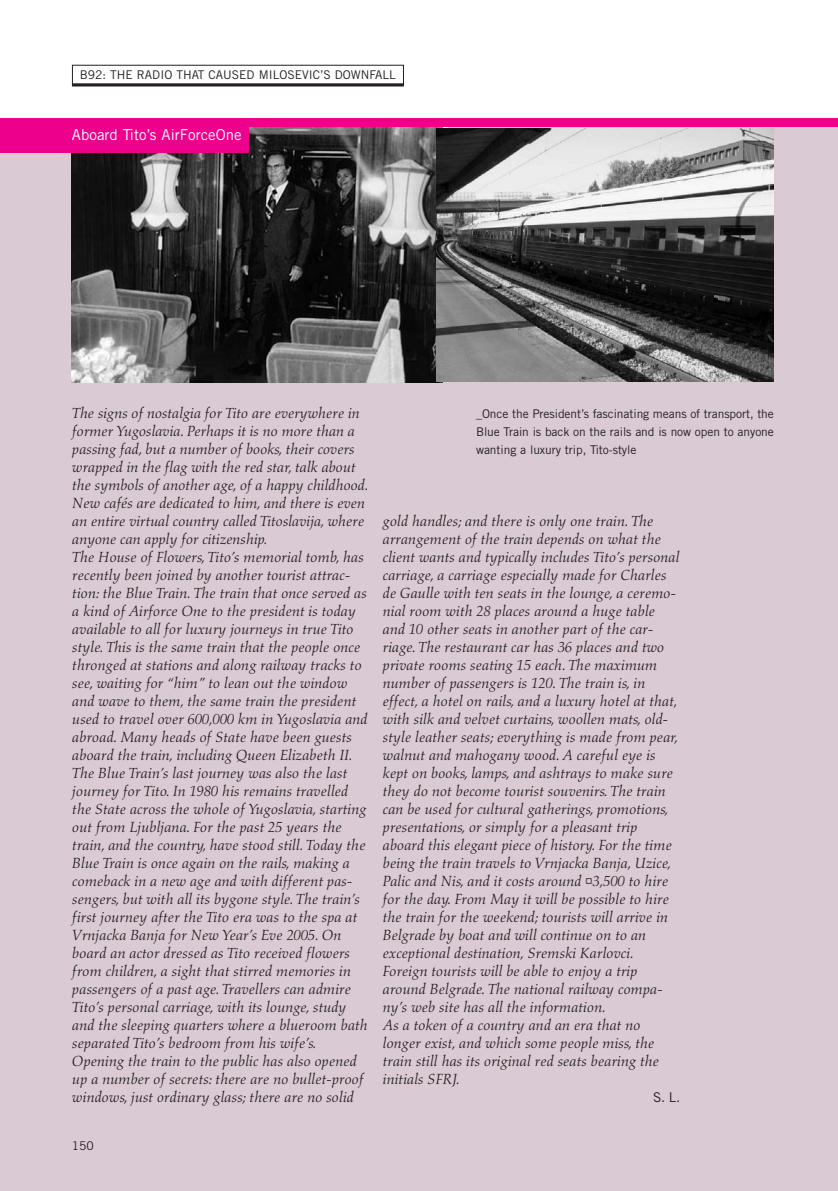
<style>
.page{position:relative;width:838px;height:1191px;background:#fff}
.page>*{position:absolute;margin:0;border:0;box-sizing:border-box;transform-origin:0 0}
.t1{font:italic 15px/18px "Aldus";letter-spacing:-.02em;color:#231f20}
.t2{font:15px "Trade Gothic";color:#fff}
.t3{font:13.5px "Trade Gothic";color:#231f20}
.t4{font:12px/18px "Trade Gothic";letter-spacing:-.005em;color:#231f20;text-align:justify}
</style>
<div class="page">
<div style="left:0;top:121px;width:837px;height:1069px;background:#dacad3"></div>
<img style="left:72px;top:127px;width:370px;height:255px">
<img style="left:436px;top:128px;width:338px;height:254px">
<div style="left:72px;top:65px;width:332px;height:21px;border:1px solid #231f20"></div>
<hr style="left:72px;top:83px;width:332px;height:3px;background:#231f20">
<div style="left:0;top:118px;width:837px;height:9px;background:#ec008c"></div>
<div style="left:0;top:121px;width:248px;height:32px;background:#ec008c"></div>
<p class="t4" style="left:80px;top:67px;width:317px">B92: THE RADIO THAT CAUSED MILOSEVIC’S DOWNFALL</p>
<p class="t2" style="left:72px;top:130px;width:171px">Aboard Tito’s AirForceOne</p>
<p class="t1" style="left:72px;top:405px;width:298px">The signs of nostalgia for Tito are everywhere in former Yugoslavia. Perhaps it is no more than a passing fad, but a number of books, their covers wrapped in the flag with the red star, talk about the symbols of another age, of a happy childhood.<br>New cafés are dedicated to him, and there is even an entire virtual country called Titoslavija, where anyone can apply for citizenship.<br>The House of Flowers, Tito’s memorial tomb, has recently been joined by another tourist attrac&shy;tion: the Blue Train. The train that once served as a kind of Airforce One to the president is today available to all for luxury journeys in true Tito style. This is the same train that the people once thronged at stations and along railway tracks to see, waiting for “him” to lean out the window and wave to them, the same train the president used to travel over 600,000 km in Yugoslavia and abroad. Many heads of State have been guests aboard the train, including Queen Elizabeth II.<br>The Blue Train’s last journey was also the last journey for Tito. In 1980 his remains travelled the State across the whole of Yugoslavia, starting out from Ljubljana. For the past 25 years the train, and the country, have stood still. Today the Blue Train is once again on the rails, making a comeback in a new age and with different pas&shy;sengers, but with all its bygone style. The train’s first journey after the Tito era was to the spa at Vrnjacka Banja for New Year’s Eve 2005. On board an actor dressed as Tito received flowers from children, a sight that stirred memories in passengers of a past age. Travellers can admire Tito’s personal carriage, with its lounge, study and the sleeping quarters where a blueroom bath separated Tito’s bedroom from his wife’s.<br>Opening the train to the public has also opened up a number of secrets: there are no bullet-proof windows, just ordinary glass; there are no solid</p>
<p class="t4" style="left:476px;top:405px;width:299px">_Once the President’s fascinating means of transport, the Blue Train is back on the rails and is now open to anyone wanting a luxury trip, Tito-style</p>
<p class="t1" style="left:382px;top:513px;width:298px">gold handles; and there is only one train. The arrangement of the train depends on what the client wants and typically includes Tito’s personal carriage, a carriage especially made for Charles de Gaulle with ten seats in the lounge, a ceremo&shy;nial room with 28 places around a huge table and 10 other seats in another part of the car&shy;riage. The restaurant car has 36 places and two private rooms seating 15 each. The maximum number of passengers is 120. The train is, in effect, a hotel on rails, and a luxury hotel at that, with silk and velvet curtains, woollen mats, old&shy;style leather seats; everything is made from pear, walnut and mahogany wood. A careful eye is kept on books, lamps, and ashtrays to make sure they do not become tourist souvenirs. The train can be used for cultural gatherings, promotions, presentations, or simply for a pleasant trip aboard this elegant piece of history. For the time being the train travels to Vrnjacka Banja, Uzice, Palic and Nis, and it costs around ¤3,500 to hire for the day. From May it will be possible to hire the train for the weekend; tourists will arrive in Belgrade by boat and will continue on to an exceptional destination, Sremski Karlovci.<br>Foreign tourists will be able to enjoy a trip around Belgrade. The national railway compa&shy;ny’s web site has all the information.<br>As a token of a country and an era that no longer exist, and which some people miss, the train still has its original red seats bearing the initials SFRJ.</p>
<p class="t3" style="left:653px;top:1092px;width:29px">S. L.</p>
<p class="t4" style="left:72px;top:1137px;width:23px">150</p>
</div>
